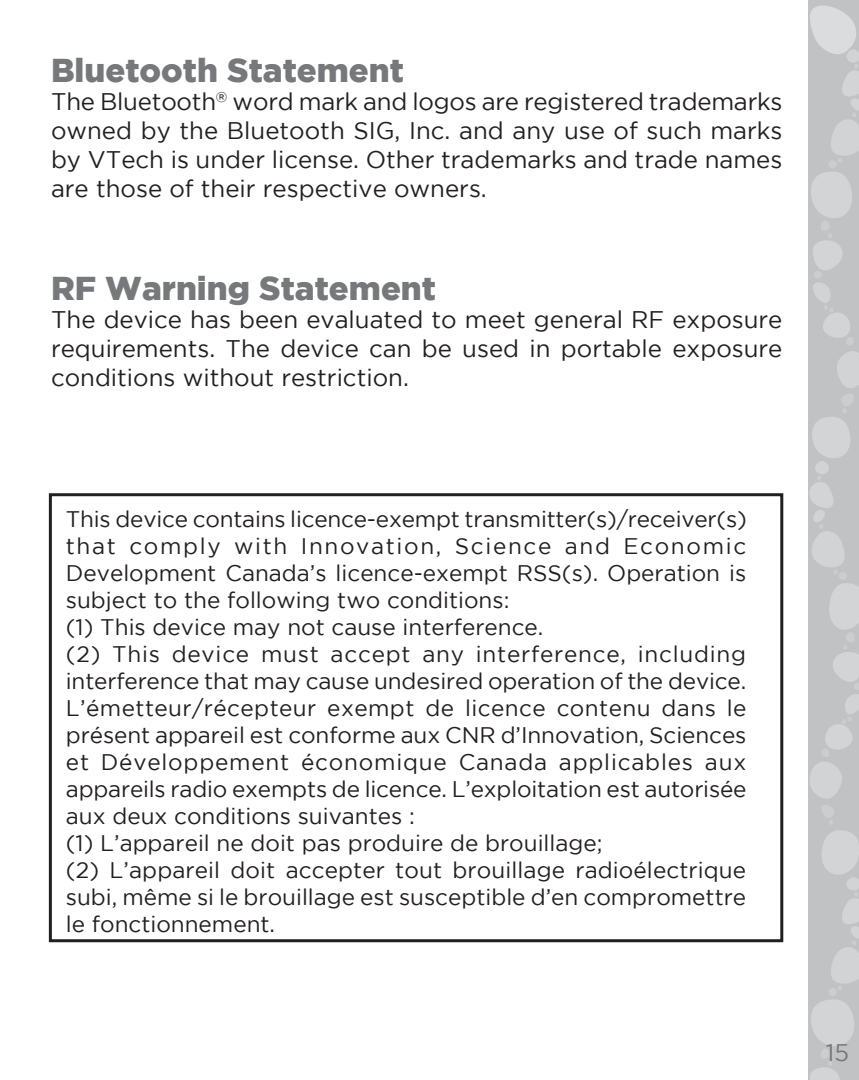
<style>
.page{position:relative;width:859px;height:1080px;background:#fff}
.page>*{position:absolute;margin:0;border:0;box-sizing:border-box;transform-origin:0 0}
.t1{font:900 33px "Gotham";color:#76787b}
.t2{font:24px/28.8px "Gotham";color:#231f20;text-align:justify}
.t3{font:24px "Gotham";color:#76787b}
.t4{font:22.5px/27px "Gotham";color:#231f20}
</style>
<div class="page">
<svg style="left:808px;top:0;width:51px;height:1080px;background:#c7c8ca"></svg>
<div style="left:49px;top:493px;width:734px;height:449px;border:3px solid #231f20"></div>
<h1 class="t1" style="left:51px;top:51px;width:355px">Bluetooth Statement</h1>
<p class="t2" style="left:51px;top:87px;width:733px">The Bluetooth<sup>®</sup> word mark and logos are registered trademarks owned by the Bluetooth SIG, Inc. and any use of such marks by VTech is under license. Other trademarks and trade names are those of their respective owners.</p>
<h1 class="t1" style="left:51px;top:269px;width:387px">RF Warning Statement</h1>
<p class="t2" style="left:51px;top:305px;width:733px">The device has been evaluated to meet general RF exposure requirements. The device can be used in portable exposure conditions without restriction.</p>
<p class="t4" style="left:66px;top:505px;width:682px">This device contains licence-exempt transmitter(s)/receiver(s) that comply with Innovation, Science and Economic Development Canada’s licence-exempt RSS(s). Operation is subject to the following two conditions:<br>(1) This device may not cause interference.<br>(2) This device must accept any interference, including interference that may cause undesired operation of the device.<br>L’émetteur/récepteur exempt de licence contenu dans le présent appareil est conforme aux CNR d’Innovation, Sciences et Développement économique Canada applicables aux appareils radio exempts de licence. L’exploitation est autorisée aux deux conditions suivantes :<br>(1) L’appareil ne doit pas produire de brouillage;<br>(2) L’appareil doit accepter tout brouillage radioélectrique subi, même si le brouillage est susceptible d’en compromettre le fonctionnement.</p>
<p class="t3" style="left:826px;top:1039px;width:25px">15</p>
</div>
